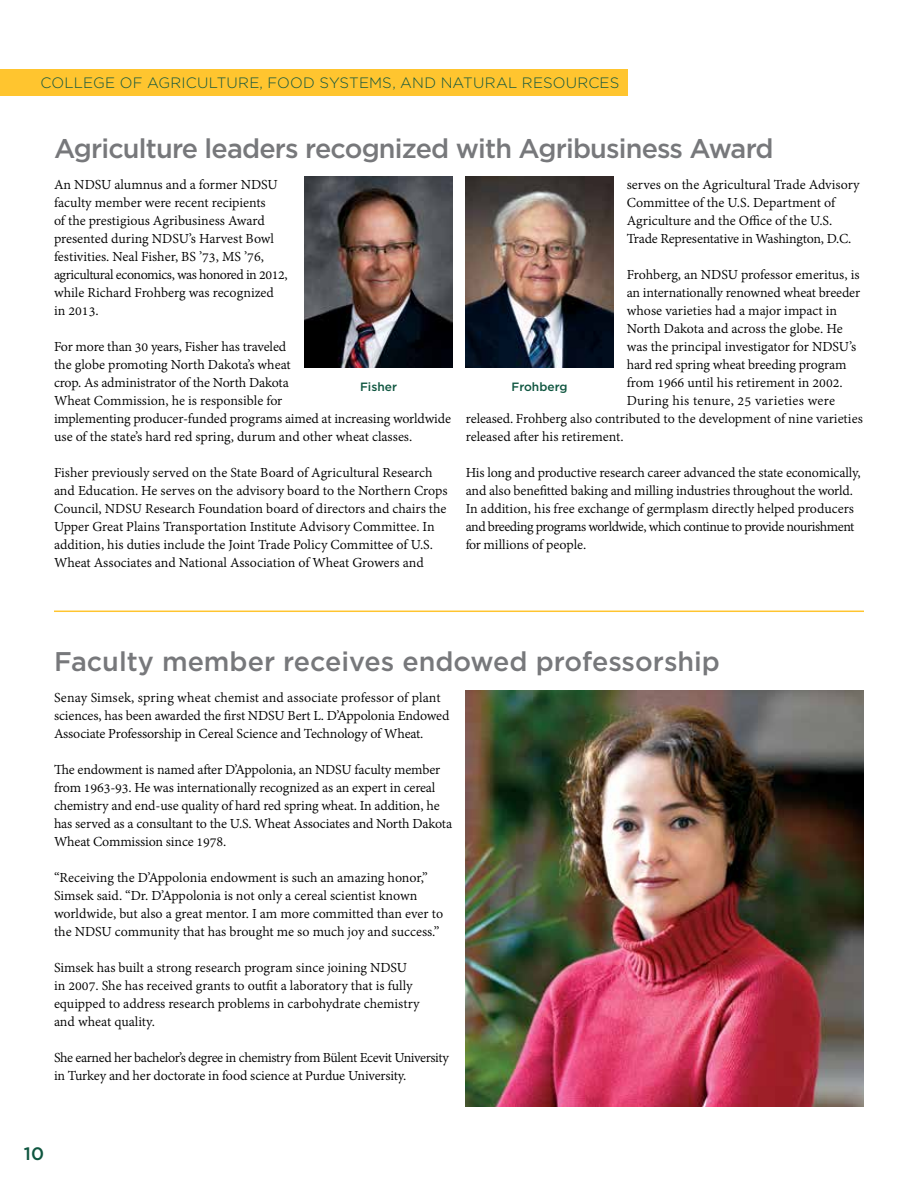
<style>
.page{position:relative;width:918px;height:1188px;background:#fff}
.page>*{position:absolute;margin:0;border:0;box-sizing:border-box;transform-origin:0 0}
.t1{font:500 27px "Gotham";letter-spacing:-.03em;color:#77787b}
.t2{font:500 27px "Gotham";color:#77787b}
.t3{font:500 18px "Gotham";color:#0f5640}
.t4{font:15px/18px "Adobe Devanagari";letter-spacing:-.01em;color:#000}
.t5{font:300 15px "Gotham";letter-spacing:.01em;color:#0f5640}
.t6{font:15px "Adobe Devanagari";letter-spacing:.02em;color:#000}
.t7{font:500 12px "Gotham";color:#0f5640}
</style>
<div class="page">
<img style="left:466px;top:177px;width:147px;height:191px">
<img style="left:305px;top:177px;width:147px;height:191px">
<hr style="left:54px;top:611px;width:810px;height:1px;background:#ffc52f">
<img style="left:466px;top:690px;width:398px;height:417px">
<div style="left:0;top:69px;width:628px;height:27px;background:#ffc52f"></div>
<p class="t5" style="left:40px;top:74px;width:580px">COLLEGE OF AGRICULTURE, FOOD SYSTEMS, AND NATURAL RESOURCES</p>
<h1 class="t1" style="left:54px;top:133px;width:721px">Agriculture leaders recognized with Agribusiness Award</h1>
<p class="t4" style="left:54px;top:177px;width:235px">An NDSU alumnus and a former NDSU faculty member were recent recipients<br>of the prestigious Agribusiness Award presented during NDSU’s Harvest Bowl festivities. Neal Fisher, BS ’73, MS ’76, agricultural economics, was honored in 2012, while Richard Frohberg was recognized in 2013.</p>
<p class="t4" style="left:54px;top:339px;width:399px">For more than 30 years, Fisher has traveled<br>the globe promoting North Dakota’s wheat<br>crop. As administrator of the North Dakota<br>Wheat Commission, he is responsible for<br>implementing producer-funded programs aimed at increasing worldwide use of the state’s hard red spring, durum and other wheat classes.</p>
<p class="t4" style="left:54px;top:465px;width:395px">Fisher previously served on the State Board of Agricultural Research and Education. He serves on the advisory board to the Northern Crops Council, NDSU Research Foundation board of directors and chairs the Upper Great Plains Transportation Institute Advisory Committee. In addition, his duties include the Joint Trade Policy Committee of U.S.<br>Wheat Associates and National Association of Wheat Growers and</p>
<p class="t4" style="left:627px;top:177px;width:235px">serves on the Agricultural Trade Advisory Committee of the U.S. Department of Agriculture and the Office of the U.S.<br>Trade Representative in Washington, D.C.</p>
<p class="t4" style="left:627px;top:267px;width:234px">Frohberg, an NDSU professor emeritus, is</p>
<p class="t4" style="left:627px;top:285px;width:235px">an internationally renowned wheat breeder</p>
<p class="t4" style="left:627px;top:303px;width:212px">whose varieties had a major impact in</p>
<p class="t4" style="left:627px;top:321px;width:217px">North Dakota and across the globe. He</p>
<p class="t4" style="left:627px;top:339px;width:231px">was the principal investigator for NDSU’s</p>
<p class="t4" style="left:627px;top:357px;width:221px">hard red spring wheat breeding program</p>
<p class="t4" style="left:627px;top:375px;width:218px">from 1966 until his retirement in 2002.</p>
<p class="t6" style="left:627px;top:392px;width:210px">During his tenure, 25 varieties were</p>
<p class="t4" style="left:466px;top:411px;width:399px">released. Frohberg also contributed to the development of nine varieties</p>
<p class="t4" style="left:466px;top:429px;width:159px">released after his retirement.</p>
<p class="t4" style="left:466px;top:465px;width:396px">His long and productive research career advanced the state economically, and also benefitted baking and milling industries throughout the world.<br>In addition, his free exchange of germplasm directly helped producers and breeding programs worldwide, which continue to provide nourishment for millions of people.</p>
<p class="t7" style="left:360px;top:380px;width:38px">Fisher</p>
<p class="t7" style="left:511px;top:380px;width:58px">Frohberg</p>
<h1 class="t2" style="left:54px;top:646px;width:668px">Faculty member receives endowed professorship</h1>
<p class="t4" style="left:54px;top:690px;width:397px">Senay Simsek, spring wheat chemist and associate professor of plant sciences, has been awarded the first NDSU Bert L. D’Appolonia Endowed<br>Associate Professorship in Cereal Science and Technology of Wheat.</p>
<p class="t4" style="left:54px;top:762px;width:400px">The endowment is named after D’Appolonia, an NDSU faculty member from 1963-93. He was internationally recognized as an expert in cereal chemistry and end-use quality of hard red spring wheat. In addition, he has served as a consultant to the U.S. Wheat Associates and North Dakota Wheat Commission since 1978.</p>
<p class="t4" style="left:54px;top:870px;width:391px">“Receiving the D’Appolonia endowment is such an amazing honor,” Simsek said. “Dr. D’Appolonia is not only a cereal scientist known worldwide, but also a great mentor. I am more committed than ever to the NDSU community that has brought me so much joy and success.”</p>
<p class="t4" style="left:54px;top:960px;width:367px">Simsek has built a strong research program since joining NDSU in 2007. She has received grants to outfit a laboratory that is fully equipped to address research problems in carbohydrate chemistry and wheat quality.</p>
<p class="t4" style="left:54px;top:1050px;width:396px">She earned her bachelor’s degree in chemistry from Bülent Ecevit University in Turkey and her doctorate in food science at Purdue University.</p>
<p class="t3" style="left:24px;top:1143px;width:22px">10</p>
</div>
